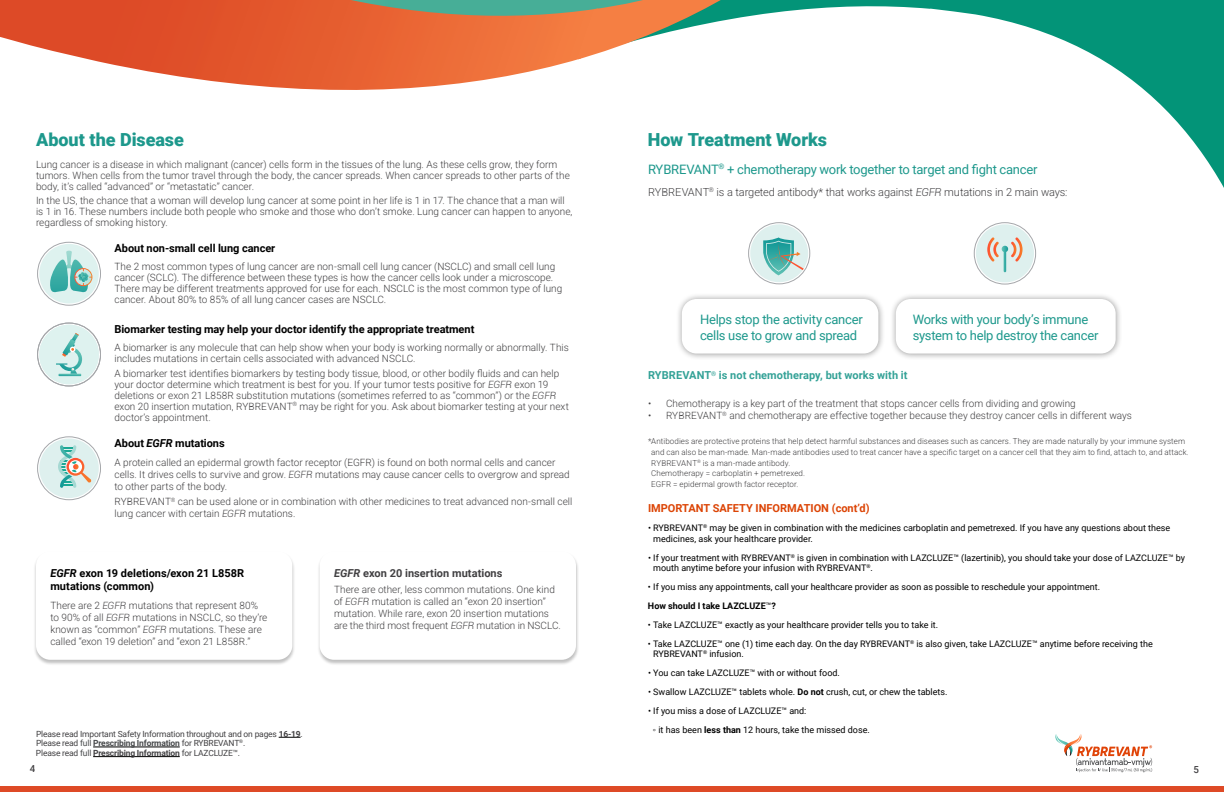
<style>
.page{position:relative;width:1224px;height:792px;background:#fff}
.page>*{position:absolute;margin:0;border:0;box-sizing:border-box;transform-origin:0 0}
.t1{font:900 18px "Roboto";letter-spacing:-.005em;color:#1d988c}
.t2{font:13px/16.2px "Roboto";letter-spacing:-.02em;color:#1d988c}
.t3{font:700 11px/13px "Roboto";letter-spacing:-.005em;color:#000}
.t4{font:300 11px "Roboto";letter-spacing:-.01em;color:#414042}
.t5{font:700 11px "Roboto";letter-spacing:.005em;color:#34a297}
.t6{font:700 11px "Roboto";color:#dc4405}
.t7{font:700 11px "Roboto";letter-spacing:.005em;color:#414042}
.t8{font:300 10px/11px "Roboto";color:#414042}
.t9{font:500 9.7px "Roboto";color:#414042}
.t10{font:9px/10.8px "Roboto";color:#000}
.t11{font:8.5px/9.7px "Roboto";letter-spacing:-.02em;color:#414042}
.t12{font:300 8px/10.8px "Roboto";letter-spacing:.01em;color:#414042}
.s1{font-style:italic}
.s2{font-weight:700}
.s3{color:#46484a}
.s4{font-weight:700;color:#46484a}
.s5{font-family:"Verdana"}
</style>
<div class="page">
<div style="left:0;top:786px;width:1224px;height:6px;background:#de4a26"></div>
<svg style="left:1055px;top:734px;width:97px;height:38px"></svg>
<svg style="left:279px;top:737px;width:22px;height:1px"></svg>
<hr style="left:93px;top:747px;width:87px;height:1px;background:#000">
<hr style="left:93px;top:756px;width:87px;height:1px;background:#000">
<svg style="left:807px;top:0;width:417px;height:188px"></svg>
<svg style="left:0;top:0;width:807px;height:90px"></svg>
<div style="left:33px;top:551px;width:263px;height:114px;background:#000;opacity:.25"></div>
<div style="left:36px;top:551px;width:256px;height:109px;background:#fff;border-radius:14px"></div>
<div style="left:317px;top:551px;width:262px;height:114px;background:#000;opacity:.25"></div>
<div style="left:320px;top:551px;width:256px;height:109px;background:#fff;border-radius:14px"></div>
<div style="left:39px;top:439px;width:60px;height:59px;background:#def0ee;border-radius:50%"></div>
<div style="left:37px;top:437px;width:64px;height:63px;border:1px solid #a5a7aa;border-radius:50%"></div>
<svg style="left:58px;top:445px;width:33px;height:43px"></svg>
<div style="left:39px;top:244px;width:60px;height:60px;background:#def2ef;border-radius:50%"></div>
<div style="left:37px;top:242px;width:64px;height:63px;border:1px solid #a5a7aa;border-radius:50%"></div>
<svg style="left:50px;top:251px;width:42px;height:42px"></svg>
<div style="left:39px;top:325px;width:60px;height:59px;background:#def2ef;border-radius:50%"></div>
<div style="left:37px;top:323px;width:64px;height:63px;border:1px solid #a5a7aa;border-radius:50%"></div>
<svg style="left:56px;top:333px;width:26px;height:43px"></svg>
<div style="left:750px;top:224px;width:58px;height:58px;background:#def0ee;border-radius:50%"></div>
<div style="left:748px;top:223px;width:62px;height:61px;border:1px solid #a5a7aa;border-radius:50%"></div>
<svg style="left:763px;top:237px;width:41px;height:38px"></svg>
<div style="left:976px;top:224px;width:58px;height:58px;background:#def0ee;border-radius:50%"></div>
<div style="left:974px;top:223px;width:62px;height:61px;border:1px solid #a5a7aa;border-radius:50%"></div>
<svg style="left:987px;top:237px;width:36px;height:35px"></svg>
<div style="left:675px;top:292px;width:210px;height:68px;background:#000;opacity:.41"></div>
<div style="left:682px;top:299px;width:196px;height:55px;background:#fff;border-radius:15px"></div>
<div style="left:889px;top:292px;width:234px;height:68px;background:#000;opacity:.41"></div>
<div style="left:896px;top:299px;width:220px;height:55px;background:#fff;border-radius:15px"></div>
<h1 class="t1" style="left:36px;top:127px;width:149px">About the Disease</h1>
<p class="t8" style="left:36px;top:158px;width:535px">Lung cancer is a disease in which malignant (cancer) cells form in the tissues of the lung. As these cells grow, they form tumors. When cells from the tumor travel through the body, the cancer spreads. When cancer spreads to other parts of the body, it’s called “advanced” or “metastatic” cancer.</p>
<p class="t8" style="left:36px;top:195px;width:538px">In the US, the chance that a woman will develop lung cancer at some point in her life is 1 in 17. The chance that a man will is 1 in 16. These numbers include both people who smoke and those who don’t smoke. Lung cancer can happen to anyone, regardless of smoking history.</p>
<p class="t3" style="left:115px;top:241px;width:162px">About non-small cell lung cancer</p>
<p class="t8" style="left:115px;top:261px;width:449px">The 2 most common types of lung cancer are non-small cell lung cancer (NSCLC) and small cell lung cancer (SCLC). The difference between these types is how the cancer cells look under a microscope.<br>There may be different treatments approved for use for each. NSCLC is the most common type of lung cancer. About 80% to 85% of all lung cancer cases are NSCLC.</p>
<p class="t3" style="left:115px;top:322px;width:361px">Biomarker testing may help your doctor identify the appropriate treatment</p>
<p class="t8" style="left:115px;top:342px;width:456px">A biomarker is any molecule that can help show when your body is working normally or abnormally. This includes mutations in certain cells associated with advanced NSCLC.</p>
<p class="t8" style="left:115px;top:367px;width:456px">A biomarker test identifies biomarkers by testing body tissue, blood, or other bodily fluids and can help your doctor determine which treatment is best for you. If your tumor tests positive for <span class="s1">EGFR</span> exon 19 deletions or exon 21 L858R substitution mutations (sometimes referred to as “common”) or the <span class="s1">EGFR </span>exon 20 insertion mutation, RYBREVANT<sup>®</sup> may be right for you. Ask about biomarker testing at your next doctor’s appointment.</p>
<p class="t3" style="left:115px;top:436px;width:112px">About <span class="s1">EGFR</span> mutations</p>
<p class="t8" style="left:115px;top:456px;width:457px;line-height:12px">A protein called an epidermal growth factor receptor (EGFR) is found on both normal cells and cancer cells. It drives cells to survive and grow. <span class="s1">EGFR</span> mutations may cause cancer cells to overgrow and spread to other parts of the body.</p>
<p class="t8" style="left:115px;top:496px;width:459px;line-height:12px">RYBREVANT<sup>®</sup> can be used alone or in combination with other medicines to treat advanced non-small cell lung cancer with certain <span class="s1">EGFR</span> mutations.</p>
<p class="t3" style="left:50px;top:566px;width:195px"><span class="s1">EGFR</span> exon 19 deletions/exon 21 L858R mutations (common)</p>
<p class="t8" style="left:50px;top:599px;width:219px;line-height:12px">There are 2 <span class="s1">EGFR</span> mutations that represent 80% to 90% of all <span class="s1">EGFR</span> mutations in NSCLC, so they’re known as “common” <span class="s1">EGFR</span> mutations. These are called “exon 19 deletion” and “exon 21 L858R.”</p>
<p class="t7" style="left:334px;top:566px;width:170px"><span class="s1">EGFR</span> exon 20 insertion mutations</p>
<p class="t8" style="left:334px;top:583px;width:228px;line-height:12px">There are other, less common mutations. One kind of <span class="s1">EGFR</span> mutation is called an “exon 20 insertion” mutation. While rare, exon 20 insertion mutations are the third most frequent <span class="s1">EGFR</span> mutation in NSCLC.</p>
<p class="t11" style="left:36px;top:728px;width:268px">Please read Important Safety Information throughout and on pages <span class="s2">16-19</span>.<br>Please read <span class="s3">full</span> <span class="s4">Prescribing Information</span> for RYBREVANT<sup>®</sup>.<br>Please read <span class="s3">full</span> <span class="s2">Prescribing Information</span> for LAZCLUZE™.</p>
<h1 class="t1" style="left:648px;top:127px;width:181px">How Treatment Works</h1>
<h2 class="t2" style="left:648px;top:160px;width:391px">RYBREVANT<sup>®</sup> + chemotherapy work together to target and fight cancer</h2>
<p class="t4" style="left:648px;top:185px;width:421px">RYBREVANT<sup>®</sup> is a targeted antibody* that works against <span class="s1">EGFR</span> mutations in 2 main ways:</p>
<h2 class="t2" style="left:700px;top:311px;width:164px">Helps stop the activity cancer cells use to grow and spread</h2>
<h2 class="t2" style="left:913px;top:311px;width:187px">Works with your body’s immune system to help destroy the cancer</h2>
<p class="t5" style="left:648px;top:368px;width:261px">RYBREVANT<sup>®</sup> is not chemotherapy, but works with it</p>
<p class="t8" style="left:648px;top:397px;width:429px">• Chemotherapy is a key part of the treatment that stops cancer cells from dividing and growing</p>
<p class="t8" style="left:648px;top:409px;width:485px">• RYBREVANT<sup>®</sup> and chemotherapy are effective together because they destroy cancer cells in different ways</p>
<p class="t12" style="left:651px;top:435px;width:539px;text-indent:-3px">*Antibodies are protective proteins that help detect harmful substances and diseases such as cancers. They are made naturally by your immune system and can also be man-made. Man-made antibodies used to treat cancer have a specific target on a cancer cell that they aim to find, attach to, and attack.<br>RYBREVANT<sup>®</sup> is a man-made antibody.<br>Chemotherapy = carboplatin + pemetrexed.<br>EGFR = epidermal growth factor receptor.</p>
<p class="t6" style="left:648px;top:501px;width:223px">IMPORTANT SAFETY INFORMATION (cont’d)</p>
<p class="t10" style="left:653px;top:522px;width:519px;text-indent:-5px">• RYBREVANT<sup>®</sup> may be given in combination with the medicines carboplatin and pemetrexed. If you have any questions about these medicines, ask your healthcare provider.</p>
<p class="t10" style="left:653px;top:552px;width:533px;text-indent:-5px">• If your treatment with RYBREVANT<sup>®</sup> is given in combination with LAZCLUZE™ (lazertinib), you should take your dose of LAZCLUZE™ by mouth anytime before your infusion with RYBREVANT<sup>®</sup>.</p>
<p class="t10" style="left:648px;top:577px;width:454px;line-height:18.8px">• If you miss any appointments, call your healthcare provider as soon as possible to reschedule your appointment.<br><span class="s2">How should I take LAZCLUZE</span>™<span class="s2">?</span></p>
<p class="t10" style="left:648px;top:619px;width:292px">• Take LAZCLUZE™ exactly as your healthcare provider tells you to take it.</p>
<p class="t10" style="left:653px;top:638px;width:501px;text-indent:-5px">• Take LAZCLUZE™ one (1) time each day. On the day RYBREVANT<sup>®</sup> is also given, take LAZCLUZE™ anytime before receiving the<br>RYBREVANT<sup>®</sup> infusion.</p>
<p class="t10" style="left:648px;top:667px;width:193px">• You can take LAZCLUZE™ with or without food.</p>
<p class="t10" style="left:648px;top:686px;width:301px">• Swallow LAZCLUZE™ tablets whole. <span class="s2">Do not</span> crush, cut, or chew the tablets.</p>
<p class="t10" style="left:653px;top:701px;width:218px;line-height:18.8px;text-indent:-5px">• If you miss a dose of LAZCLUZE™ and:<br><span class="s5">◦</span> it has been <span class="s2">less than</span> 12 hours, take the missed dose.</p>
<p class="t9" style="left:30px;top:762px;width:7px">4</p>
<p class="t9" style="left:1193px;top:762px;width:7px">5</p>
</div>
